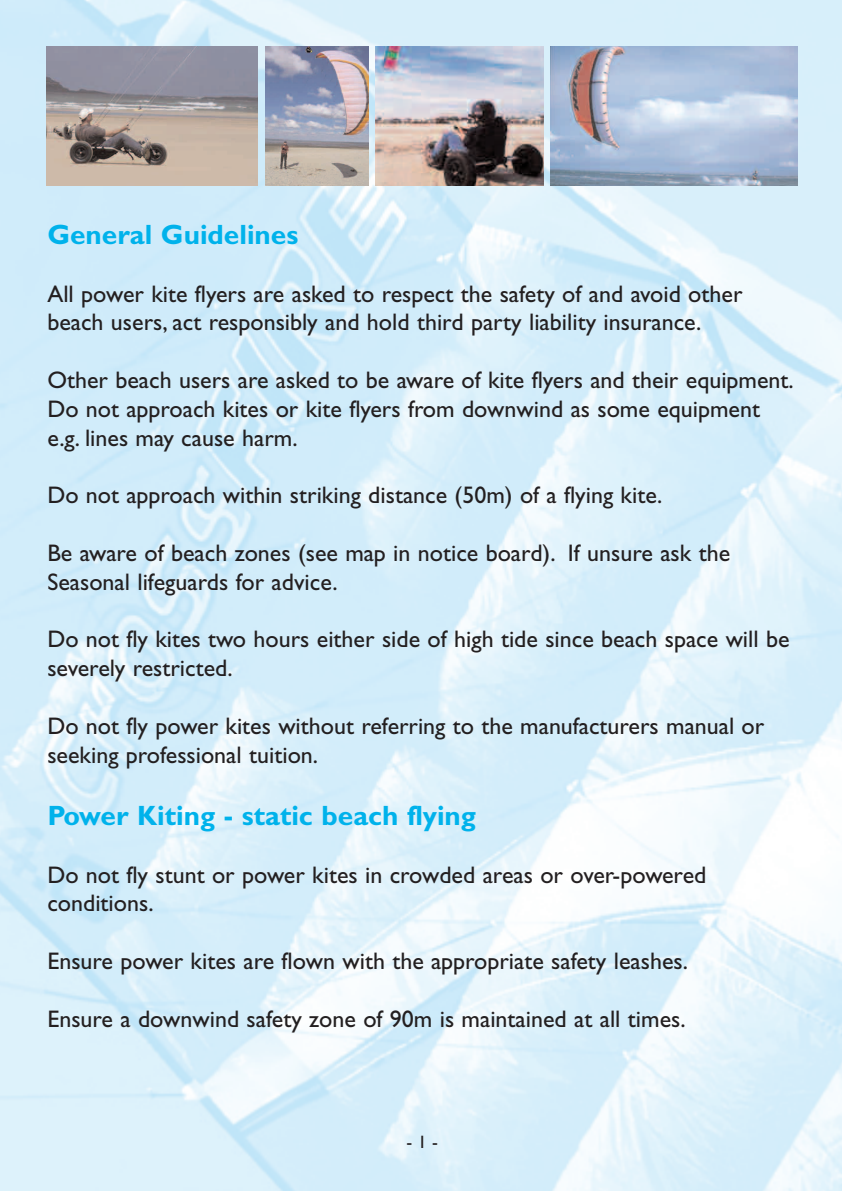
<style>
.page{position:relative;width:842px;height:1191px;background:#fff}
.page>*{position:absolute;margin:0;border:0;box-sizing:border-box;transform-origin:0 0}
.t1{font:700 28px "Gill Sans";color:#00b2eb}
.t2{font:24px/28.8px "Gill Sans";color:#231f20}
.t3{font:18px "Gill Sans";color:#231f20}
</style>
<div class="page">
<img style="left:0;top:0;width:841px;height:1191px">
<img style="left:47px;top:47px;width:211px;height:139px">
<img style="left:550px;top:47px;width:248px;height:139px">
<img style="left:375px;top:47px;width:168px;height:139px">
<img style="left:265px;top:47px;width:103px;height:139px">
<p class="t1" style="left:47px;top:223px;width:252px">General Guidelines</p>
<p class="t2" style="left:47px;top:281px;width:697px">All power kite flyers are asked to respect the safety of and avoid other beach users, act responsibly and hold third party liability insurance.</p>
<p class="t2" style="left:47px;top:368px;width:748px">Other beach users are asked to be aware of kite flyers and their equipment.<br>Do not approach kites or kite flyers from downwind as some equipment e.g. lines may cause harm.</p>
<p class="t2" style="left:47px;top:483px;width:617px">Do not approach within striking distance (50m) of a flying kite.</p>
<p class="t2" style="left:47px;top:540px;width:684px">Be aware of beach zones (see map in notice board). If unsure ask the<br>Seasonal lifeguards for advice.</p>
<p class="t2" style="left:47px;top:627px;width:744px">Do not fly kites two hours either side of high tide since beach space will be severely restricted.</p>
<p class="t2" style="left:47px;top:713px;width:718px">Do not fly power kites without referring to the manufacturers manual or seeking professional tuition.</p>
<p class="t1" style="left:47px;top:804px;width:430px">Power Kiting - static beach flying</p>
<p class="t2" style="left:47px;top:862px;width:660px">Do not fly stunt or power kites in crowded areas or over-powered conditions.</p>
<p class="t2" style="left:47px;top:948px;width:642px">Ensure power kites are flown with the appropriate safety leashes.</p>
<p class="t2" style="left:47px;top:1006px;width:640px">Ensure a downwind safety zone of 90m is maintained at all times.</p>
<p class="t3" style="left:406px;top:1135px;width:33px">- 1 -</p>
</div>
